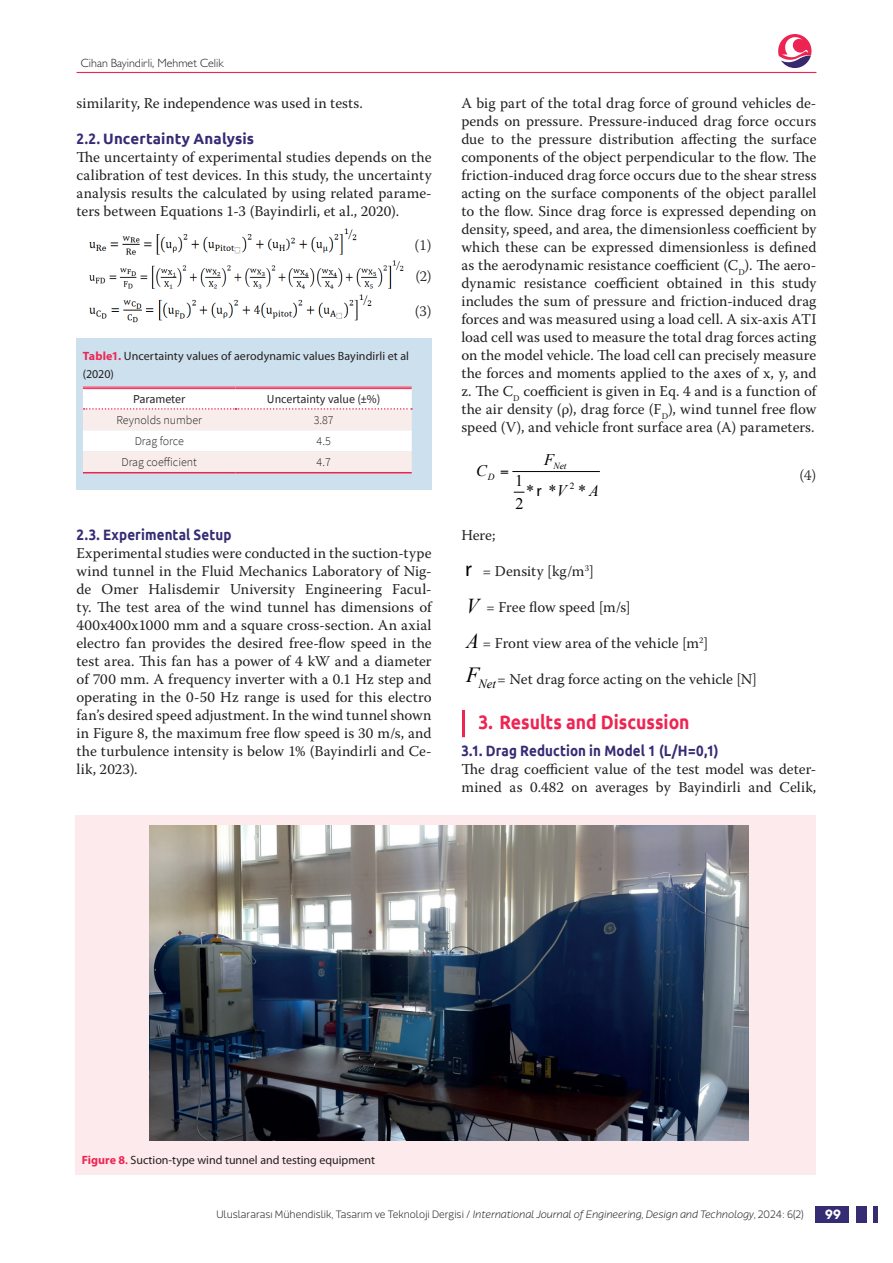
<style>
.page{position:relative;width:893px;height:1263px;background:#fff}
.page>*{position:absolute;margin:0;border:0;box-sizing:border-box;transform-origin:0 0}
.t1{font:700 19.5px "Ubuntu";color:#ee2553;scale:.9 1}
.t2{font:16.2px "Times New Roman";color:#000001}
.t3{font:italic 16.2px "Times New Roman";color:#000001}
.t4{font:16.2px "Myriad Pro";color:#000001}
.t5{font:15px/18px "Warnock Pro";letter-spacing:.005em;color:#231f20;text-align:justify}
.t6{font:700 15px "Ubuntu";letter-spacing:.01em;color:#352c74;scale:.89 1}
.t7{font:300 15px/30.9px "Warnock Pro";color:#231f20}
.t8{font:700 13.5px "Hurme Geometric Sans 3";color:#fff}
.t9{font:12px/18px "Myriad Pro";letter-spacing:.005em;color:#231f20}
.t10{font:300 12px "Source Sans Pro";color:#231f20}
.t11{font:12px "Source Sans Pro";color:#231f20}
.t12{font:300 12px "Gill Sans";color:#231f20}
.t13{font:200 10.5px "Riona Sans";color:#231f20}
.t14{font:italic 9.45px "Times New Roman";color:#000001}
.t15{font:9.45px "Times New Roman";color:#000001}
.s1{font-weight:700;color:#ee2553}
.s2{font-style:italic}
.s3{font-family:"Myriad Pro";font-size:21.15px;color:#000001}
.s4{font-family:"Times New Roman";font-style:italic;font-size:21.15px;color:#000001}
.s5{font-family:"Times New Roman";font-style:italic;font-size:21.45px;color:#000001}
.s6{font-weight:600;color:#ee2553}
</style>
<div class="page">
<div style="left:77px;top:338px;width:355px;height:151px;background:#cde0ed"></div>
<img style="left:89px;top:228px;width:267px;height:27px">
<img style="left:89px;top:260px;width:314px;height:29px">
<img style="left:89px;top:294px;width:282px;height:29px">
<hr style="left:83px;top:387px;width:153px;height:1px;background:#ee2553">
<hr style="left:236px;top:387px;width:176px;height:1px;background:#ee2553">
<svg style="left:83px;top:388px;width:329px;height:84px;background:#faf1f1"></svg>
<hr style="left:83px;top:472px;width:153px;height:1px;background:#ee2553">
<hr style="left:236px;top:472px;width:176px;height:1px;background:#ee2553">
<hr style="left:462px;top:710px;width:3px;height:27px;background:#ee2553">
<hr style="left:513px;top:471px;width:86px;height:1px;background:#000001">
<div style="left:76px;top:815px;width:740px;height:337px;background:#fdeaec"></div>
<div style="left:76px;top:1140px;width:740px;height:35px;background:#fdeaec"></div>
<img style="left:150px;top:826px;width:598px;height:314px">
<div style="left:815px;top:1206px;width:34px;height:17px;background:#352c74"></div>
<hr style="left:77px;top:72px;width:739px;height:1px;background:#ee2553">
<svg style="left:778px;top:34px;width:33px;height:34px"></svg>
<div style="left:856px;top:1206px;width:10px;height:17px;background:#352c74"></div>
<hr style="left:874px;top:1206px;width:4px;height:16px;background:#352c74">
<p class="t12" style="left:81px;top:55px;width:144px">Cihan Bayindirli, Mehmet Celik</p>
<p class="t5" style="left:77px;top:94px;width:288px">similarity, Re independence was used in tests.</p>
<p class="t6" style="left:77px;top:130px;width:201px">2.2. Uncertainty Analysis</p>
<p class="t5" style="left:77px;top:148px;width:357px">The uncertainty of experimental studies depends on the calibration of test devices. In this study, the uncertainty analysis results the calculated by using related parame&shy;ters between Equations 1-3 (Bayindirli, et al., 2020).</p>
<p class="t7" style="left:414px;top:230px;width:19px">(1) (2)</p>
<p class="t7" style="left:415px;top:295px;width:18px">(3)</p>
<p class="t9" style="left:83px;top:347px;width:328px"><span class="s1">Table1.</span> Uncertainty values of aerodynamic values Bayindirli et al (2020)</p>
<p class="t11" style="left:133px;top:391px;width:54px">Parameter</p>
<p class="t11" style="left:267px;top:391px;width:115px">Uncertainty value (±%)</p>
<p class="t10" style="left:116px;top:413px;width:87px">Reynolds number</p>
<p class="t10" style="left:314px;top:413px;width:21px">3.87</p>
<p class="t10" style="left:135px;top:434px;width:51px">Drag force</p>
<p class="t10" style="left:317px;top:434px;width:16px">4.5</p>
<p class="t10" style="left:122px;top:455px;width:77px">Drag coefficient</p>
<p class="t10" style="left:317px;top:455px;width:16px">4.7</p>
<p class="t6" style="left:77px;top:526px;width:176px">2.3. Experimental Setup</p>
<p class="t5" style="left:77px;top:544px;width:357px">Experimental studies were conducted in the suction-type wind tunnel in the Fluid Mechanics Laboratory of Nig&shy;de Omer Halisdemir University Engineering Facul&shy;ty. The test area of the wind tunnel has dimensions of 400x400x1000 mm and a square cross-section. An axial electro fan provides the desired free-flow speed in the test area. This fan has a power of 4 kW and a diameter of 700 mm. A frequency inverter with a 0.1 Hz step and operating in the 0-50 Hz range is used for this electro fan’s desired speed adjustment. In the wind tunnel shown in Figure 8, the maximum free flow speed is 30 m/s, and the turbulence intensity is below 1% (Bayindirli and Ce&shy;lik, 2023).</p>
<p class="t5" style="left:461px;top:94px;width:357px">A big part of the total drag force of ground vehicles de&shy;pends on pressure. Pressure-induced drag force occurs due to the pressure distribution affecting the surface components of the object perpendicular to the flow. The friction-induced drag force occurs due to the shear stress acting on the surface components of the object parallel to the flow. Since drag force is expressed depending on density, speed, and area, the dimensionless coefficient by which these can be expressed dimensionless is defined as the aerodynamic resistance coefficient (C<sub>D</sub>). The aero&shy;dynamic resistance coefficient obtained in this study includes the sum of pressure and friction-induced drag forces and was measured using a load cell. A six-axis ATI load cell was used to measure the total drag forces acting on the model vehicle. The load cell can precisely measure the forces and moments applied to the axes of x, y, and z. The C<sub>D</sub> coefficient is given in Eq. 4 and is a function of the air density (ρ), drag force (F<sub>D</sub>), wind tunnel free flow speed (V), and vehicle front surface area (A) parameters.</p>
<p class="t3" style="left:544px;top:449px;width:11px">F</p>
<p class="t3" style="left:476px;top:459px;width:12px">C</p>
<p class="t14" style="left:553px;top:460px;width:15px">Net</p>
<p class="t14" style="left:488px;top:470px;width:8px">D</p>
<p class="t2" style="left:515px;top:492px;width:10px">2</p>
<p class="t2" style="left:515px;top:470px;width:10px">1</p>
<p class="t15" style="left:570px;top:479px;width:6px">2</p>
<p class="t4" style="left:536px;top:481px;width:7px">r</p>
<p class="t2" style="left:526px;top:480px;width:42px">* *<span class="s2">V</span></p>
<p class="t2" style="left:578px;top:480px;width:22px">*<span class="s2">A</span></p>
<p class="t7" style="left:799px;top:459px;width:19px">(4)</p>
<p class="t5" style="left:461px;top:526px;width:36px">Here;</p>
<p class="t5" style="left:465px;top:562px;width:130px"><span class="s3">r</span> = Density [kg/m<sup>3</sup>]</p>
<p class="t5" style="left:466px;top:598px;width:166px"><span class="s4">V</span> = Free flow speed [m/s]</p>
<p class="t5" style="left:466px;top:634px;width:244px"><span class="s4">A</span> = Front view area of the vehicle [m<sup>2</sup>]</p>
<p class="t5" style="left:466px;top:670px;width:292px"><span class="s5">F</span><sub>Net</sub>= Net drag force acting on the vehicle [N]</p>
<h1 class="t1" style="left:478px;top:711px;width:236px">3. Results and Discussion</h1>
<p class="t6" style="left:461px;top:742px;width:291px">3.1. Drag Reduction in Model 1 (L/H=0,1)</p>
<p class="t5" style="left:461px;top:760px;width:357px">The drag coefficient value of the test model was deter&shy;mined as 0.482 on averages by Bayindirli and Celik,</p>
<p class="t9" style="left:82px;top:1150px;width:295px"><span class="s1">Figure 8</span><span class="s6">.</span> Suction-type wind tunnel and testing equipment</p>
<p class="t13" style="left:216px;top:1208px;width:589px">Uluslararası Mühendislik, Tasarım ve Teknoloji Dergisi / <span class="s2">International Journal of Engineering, Design and Technology</span>, 2024: 6(2)</p>
<p class="t8" style="left:825px;top:1205px;width:17px">99</p>
</div>
